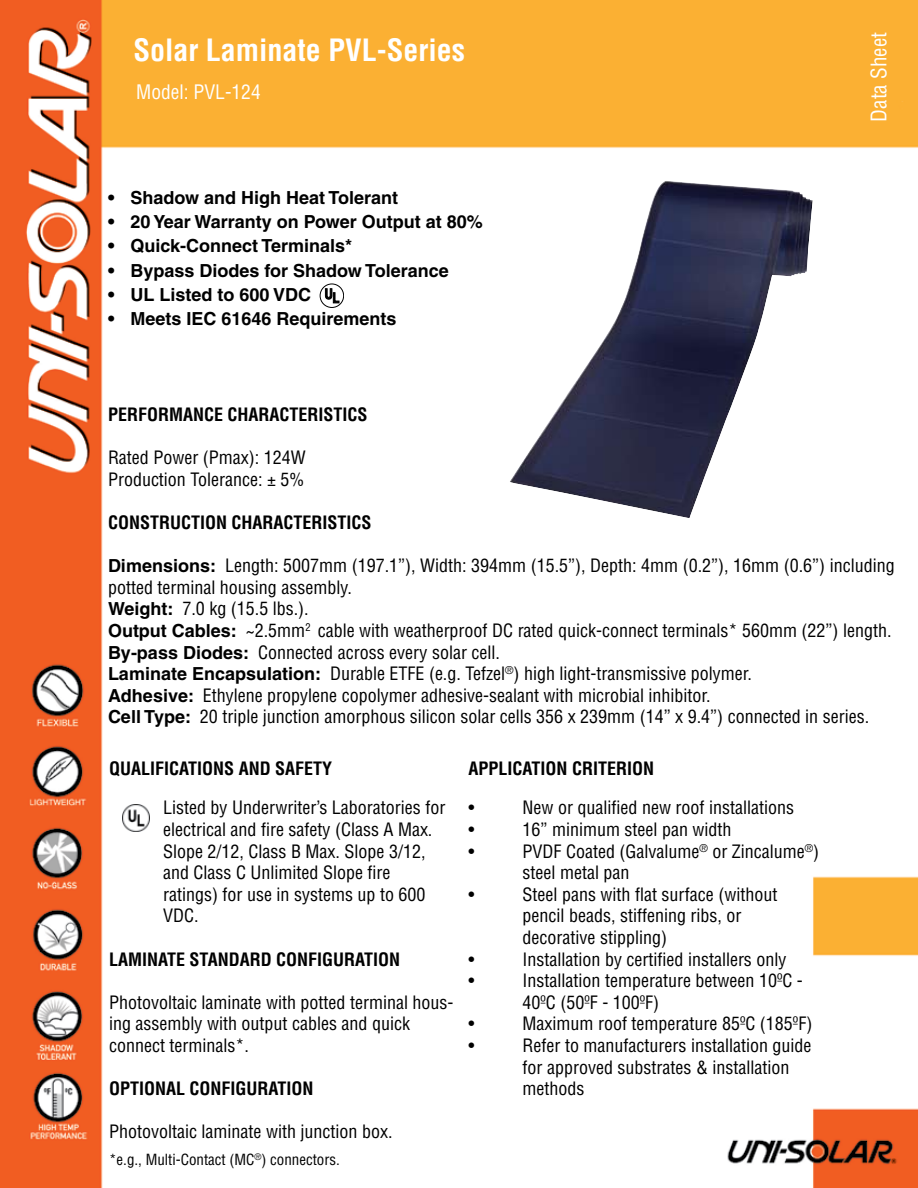
<style>
.page{position:relative;width:918px;height:1188px;background:#fff}
.page>*{position:absolute;margin:0;border:0;box-sizing:border-box;transform-origin:0 0}
.t1{font:700 condensed 30px "Helvetica";color:#fff}
.t2{font:condensed 21px "Helvetica";color:#fff}
.t3{font:condensed 19.5px "Helvetica";color:#fff}
.t4{font:condensed 18px/21.6px "Helvetica";color:#000}
.t5{font:700 18px "Helvetica";color:#000}
.t6{font:700 condensed 18px "Helvetica";color:#000}
.t7{font:condensed 15px "Helvetica";color:#000}
.s1{font-weight:700;font-stretch:normal}
</style>
<div class="page">
<img style="left:0;top:0;width:918px;height:1188px">
<svg style="left:320px;top:284px;width:24px;height:23px"></svg>
<div style="left:320px;top:284px;width:24px;height:24px;border:1px solid #000;border-radius:50%"></div>
<svg style="left:325px;top:288px;width:14px;height:15px"></svg>
<img style="left:509px;top:181px;width:304px;height:337px">
<img style="left:123px;top:804px;width:27px;height:27px">
<h1 class="t1" style="left:133px;top:32px;width:333px">SOLAR LAMINATE PVL-SERIES</h1>
<p class="t3" style="left:136px;top:80px;width:126px">Model: PVL-124</p>
<p class="t5" style="left:108px;top:186px;width:292px">• Shadow and High Heat Tolerant</p>
<p class="t5" style="left:108px;top:211px;width:376px">• 20 Year Warranty on Power Output at 80%</p>
<p class="t5" style="left:108px;top:235px;width:246px">• Quick-Connect Terminals*</p>
<p class="t5" style="left:108px;top:259px;width:342px">• Bypass Diodes for Shadow Tolerance</p>
<p class="t5" style="left:108px;top:284px;width:205px">• UL Listed to 600 VDC</p>
<p class="t5" style="left:108px;top:308px;width:290px">• Meets IEC 61646 Requirements</p>
<p class="t2" style="left:866px;top:122px;width:91px;rotate:-90deg">Data Sheet</p>
<p class="t6" style="left:108px;top:403px;width:259px">PERFORMANCE CHARACTERISTICS</p>
<p class="t4" style="left:108px;top:446px;width:199px">Rated Power (Pmax): 124W<br>Production Tolerance: ± 5%</p>
<p class="t6" style="left:108px;top:511px;width:263px">CONSTRUCTION CHARACTERISTICS</p>
<p class="t4" style="left:108px;top:554px;width:788px"><span class="s1">Dimensions:</span> Length: 5007mm (197.1”), Width: 394mm (15.5”), Depth: 4mm (0.2”), 16mm (0.6”) including potted terminal housing assembly.<br><span class="s1">Weight:</span> 7.0 kg (15.5 lbs.).<br><span class="s1">Output Cables:</span> ~2.5mm<sup>2</sup> cable with weatherproof DC rated quick-connect terminals* 560mm (22”) length.<br><span class="s1">By-pass Diodes:</span> Connected across every solar cell.<br><span class="s1">Laminate Encapsulation:</span> Durable ETFE (e.g. Tefzel<sup>®</sup>) high light-transmissive polymer.<br><span class="s1">Adhesive:</span> Ethylene propylene copolymer adhesive-sealant with microbial inhibitor.<br><span class="s1">Cell Type:</span> 20 triple junction amorphous silicon solar cells 356 x 239mm (14” x 9.4”) connected in series.</p>
<p class="t6" style="left:109px;top:757px;width:225px">QUALIFICATIONS AND SAFETY</p>
<p class="t4" style="left:163px;top:797px;width:284px">Listed by Underwriter’s Laboratories for electrical and fire safety (Class A Max.<br>Slope 2/12, Class B Max. Slope 3/12, and Class C Unlimited Slope fire ratings) for use in systems up to 600<br>VDC.</p>
<p class="t6" style="left:109px;top:948px;width:293px">LAMINATE STANDARD CONFIGURATION</p>
<p class="t4" style="left:109px;top:991px;width:346px">Photovoltaic laminate with potted terminal hous&shy;ing assembly with output cables and quick connect terminals*.</p>
<p class="t6" style="left:109px;top:1078px;width:206px">OPTIONAL CONFIGURATION</p>
<p class="t4" style="left:109px;top:1121px;width:285px">Photovoltaic laminate with junction box.</p>
<p class="t7" style="left:109px;top:1151px;width:232px">*e.g., Multi-Contact (MC<sup>®</sup>) connectors.</p>
<p class="t6" style="left:469px;top:757px;width:11px">APPL</p>
<p class="t6" style="left:508px;top:757px;width:148px">ICATION CRITERION</p>
<p class="t4" style="left:469px;top:797px;width:7px">•</p>
<p class="t4" style="left:523px;top:797px;width:273px">New or qualified new roof installations</p>
<p class="t4" style="left:469px;top:818px;width:7px">•</p>
<p class="t4" style="left:523px;top:818px;width:210px">16” minimum steel pan width</p>
<p class="t4" style="left:469px;top:840px;width:7px">•</p>
<p class="t4" style="left:523px;top:840px;width:298px">PVDF Coated (Galvalume<sup>®</sup> or Zincalume<sup>®</sup>) steel metal pan</p>
<p class="t4" style="left:469px;top:883px;width:7px">•</p>
<p class="t4" style="left:523px;top:883px;width:256px">Steel pans with flat surface (without pencil beads, stiffening ribs, or decorative stippling)</p>
<p class="t4" style="left:469px;top:948px;width:7px">•</p>
<p class="t4" style="left:523px;top:948px;width:265px">Installation by certified installers only</p>
<p class="t4" style="left:469px;top:970px;width:7px">•</p>
<p class="t4" style="left:523px;top:970px;width:282px">Installation temperature between 10ºC -<br>40ºC (50ºF - 100ºF)</p>
<p class="t4" style="left:469px;top:1013px;width:7px">•</p>
<p class="t4" style="left:523px;top:1013px;width:291px">Maximum roof temperature 85ºC (185ºF)</p>
<p class="t4" style="left:469px;top:1034px;width:7px">•</p>
<p class="t4" style="left:523px;top:1034px;width:290px">Refer to manufacturers installation guide for approved substrates &amp; installation methods</p>
</div>
